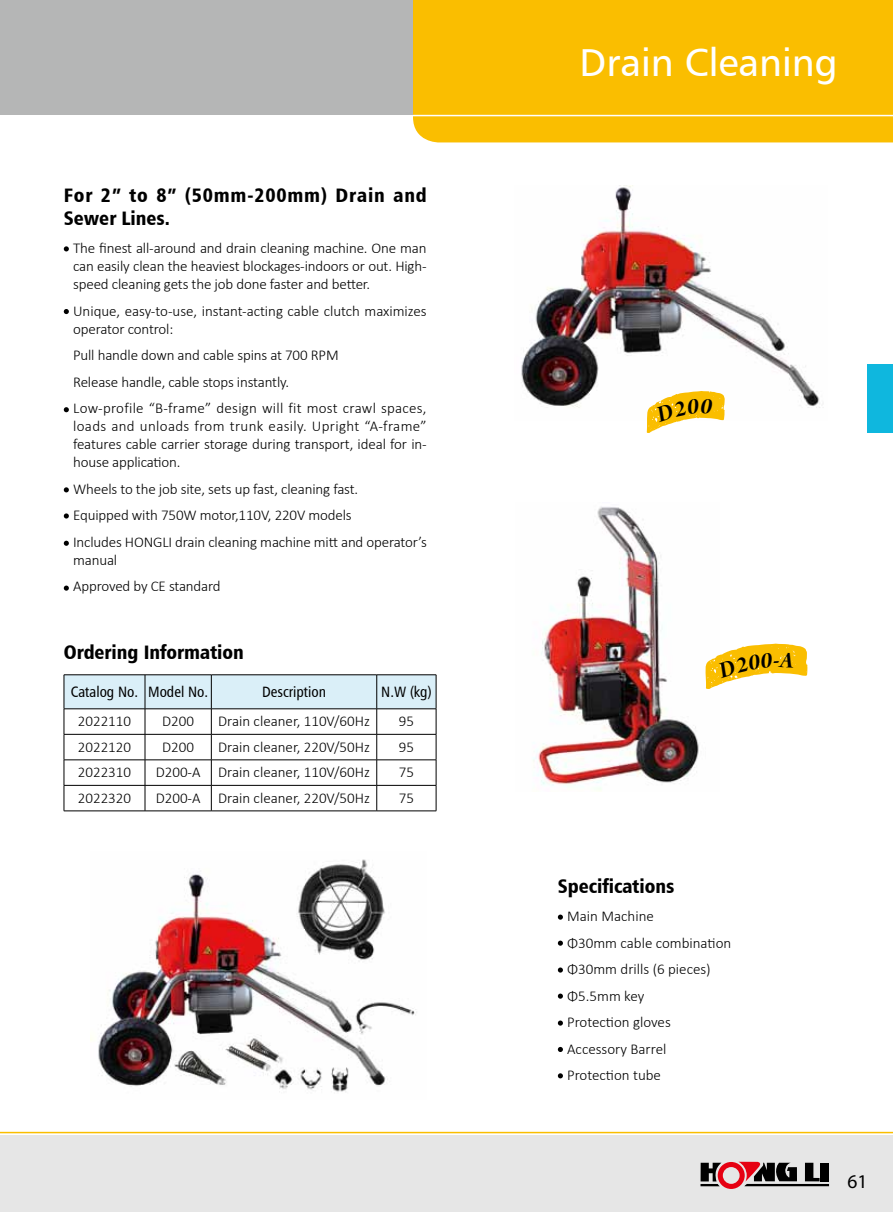
<style>
.page{position:relative;width:893px;height:1212px;background:#fff}
.page>*{position:absolute;margin:0;border:0;box-sizing:border-box;transform-origin:0 0}
.t1{font:39px "Humanist 777 BT Roman B";color:#fff}
.t2{font:19.5px/23.4px "Humanist 777 BT Black Condensed B";letter-spacing:.04em;color:#000}
.t3{font:19.5px "Humanist 777 BT Black Condensed B";color:#000}
.t4{font:19.5px "Myriad Pro";color:#000}
.t5{font:300 15px/26.5px "Calibri";letter-spacing:-.01em;color:#000}
.t6{font:15px "Humanist 777 BT Roman Condensed B";color:#000}
</style>
<div class="page">
<div style="left:0;top:1135px;width:893px;height:77px;background:#e6e6e6"></div>
<div style="left:0;top:0;width:893px;height:115px;background:#b5b6b6"></div>
<div style="left:413px;top:0;width:480px;height:142px;background:#fabe00"></div>
<hr style="left:413px;top:115px;width:480px;height:1px;background:#fff">
<hr style="left:0;top:1132px;width:893px;height:1px;background:#fabe00">
<svg style="left:700px;top:1162px;width:129px;height:27px"></svg>
<div style="left:867px;top:365px;width:26px;height:68px;background:#0fb7de"></div>
<img style="left:521px;top:185px;width:299px;height:223px">
<svg style="left:64px;top:246px;width:5px;height:5px"></svg>
<svg style="left:64px;top:309px;width:5px;height:5px"></svg>
<svg style="left:64px;top:407px;width:5px;height:5px"></svg>
<svg style="left:64px;top:487px;width:5px;height:5px"></svg>
<svg style="left:64px;top:513px;width:5px;height:5px"></svg>
<svg style="left:64px;top:541px;width:5px;height:5px"></svg>
<svg style="left:64px;top:585px;width:5px;height:6px"></svg>
<svg style="left:558px;top:914px;width:5px;height:6px"></svg>
<svg style="left:558px;top:940px;width:5px;height:6px"></svg>
<svg style="left:558px;top:967px;width:5px;height:5px"></svg>
<svg style="left:558px;top:993px;width:5px;height:6px"></svg>
<svg style="left:558px;top:1020px;width:5px;height:5px"></svg>
<svg style="left:558px;top:1047px;width:5px;height:5px"></svg>
<svg style="left:558px;top:1073px;width:5px;height:5px"></svg>
<img style="left:533px;top:506px;width:166px;height:285px">
<img style="left:91px;top:859px;width:326px;height:233px">
<hr style="left:64px;top:674px;width:81px;height:1px;background:#000">
<hr style="left:145px;top:674px;width:66px;height:1px;background:#000">
<hr style="left:211px;top:674px;width:166px;height:1px;background:#000">
<hr style="left:377px;top:674px;width:59px;height:1px;background:#000">
<svg style="left:64px;top:675px;width:373px;height:136px"></svg>
<hr style="left:64px;top:811px;width:81px;height:1px;background:#000">
<hr style="left:145px;top:811px;width:66px;height:1px;background:#000">
<hr style="left:211px;top:811px;width:166px;height:1px;background:#000">
<hr style="left:377px;top:811px;width:59px;height:1px;background:#000">
<svg style="left:646px;top:391px;width:79px;height:42px"></svg>
<svg style="left:705px;top:644px;width:103px;height:45px"></svg>
<h2 class="t2" style="left:64px;top:183px;width:365px">For 2” to 8” (50mm-200mm) Drain and<br>Sewer Lines.</h2>
<p class="t5" style="left:73px;top:239px;width:355px;line-height:18px;text-align:justify">The finest all-around and drain cleaning machine. One man can easily clean the heaviest blockages-indoors or out. High&shy;speed cleaning gets the job done faster and better.</p>
<p class="t5" style="left:73px;top:302px;width:355px;line-height:18px">Unique, easy-to-use, instant-acting cable clutch maximizes operator control:</p>
<p class="t5" style="left:73px;top:342px;width:355px">Pull handle down and cable spins at 700 RPM<br>Release handle, cable stops instantly.<br>Low-profile “B-frame” design will fit most crawl spaces,</p>
<p class="t5" style="left:73px;top:417px;width:355px;line-height:18px;text-align:justify">loads and unloads from trunk easily. Upright “A-frame” features cable carrier storage during transport, ideal for in&shy;house application.</p>
<p class="t5" style="left:73px;top:475px;width:355px">Wheels to the job site, sets up fast, cleaning fast.<br>Equipped with 750W motor,110V, 220V models<br>Includes HONGLI drain cleaning machine mitt and operator’s</p>
<p class="t5" style="left:73px;top:546px;width:149px">manual<br>Approved by CE standard</p>
<h2 class="t3" style="left:64px;top:640px;width:182px">Ordering Information</h2>
<p class="t6" style="left:71px;top:682px;width:139px">Catalog No. Model No.</p>
<p class="t6" style="left:262px;top:682px;width:65px">Description</p>
<p class="t6" style="left:381px;top:682px;width:52px">N.W (kg)</p>
<p class="t5" style="left:78px;top:708px;width:55px">2022110</p>
<p class="t5" style="left:162px;top:708px;width:33px">D200</p>
<p class="t5" style="left:218px;top:708px;width:153px">Drain cleaner, 110V/60Hz</p>
<p class="t5" style="left:399px;top:708px;width:17px">95</p>
<p class="t5" style="left:78px;top:733px;width:55px">2022120</p>
<p class="t5" style="left:162px;top:733px;width:33px">D200</p>
<p class="t5" style="left:218px;top:733px;width:153px">Drain cleaner, 220V/50Hz</p>
<p class="t5" style="left:399px;top:733px;width:17px">95</p>
<p class="t5" style="left:78px;top:759px;width:55px">2022310</p>
<p class="t5" style="left:156px;top:759px;width:216px">D200-A Drain cleaner, 110V/60Hz</p>
<p class="t5" style="left:399px;top:759px;width:17px">75</p>
<p class="t5" style="left:78px;top:784px;width:55px">2022320</p>
<p class="t5" style="left:156px;top:784px;width:216px">D200-A Drain cleaner, 220V/50Hz</p>
<p class="t5" style="left:399px;top:784px;width:17px">75</p>
<h1 class="t1" style="left:580px;top:38px;width:260px">Drain Cleaning</h1>
<h2 class="t3" style="left:558px;top:874px;width:118px">Specifications</h2>
<p class="t5" style="left:567px;top:903px;width:166px">Main Machine<br>Φ30mm cable combination<br>Φ30mm drills (6 pieces)<br>Φ5.5mm key<br>Protection gloves<br>Accessory Barrel<br>Protection tube</p>
<h2 class="t4" style="left:847px;top:1169px;width:22px">61</h2>
</div>
